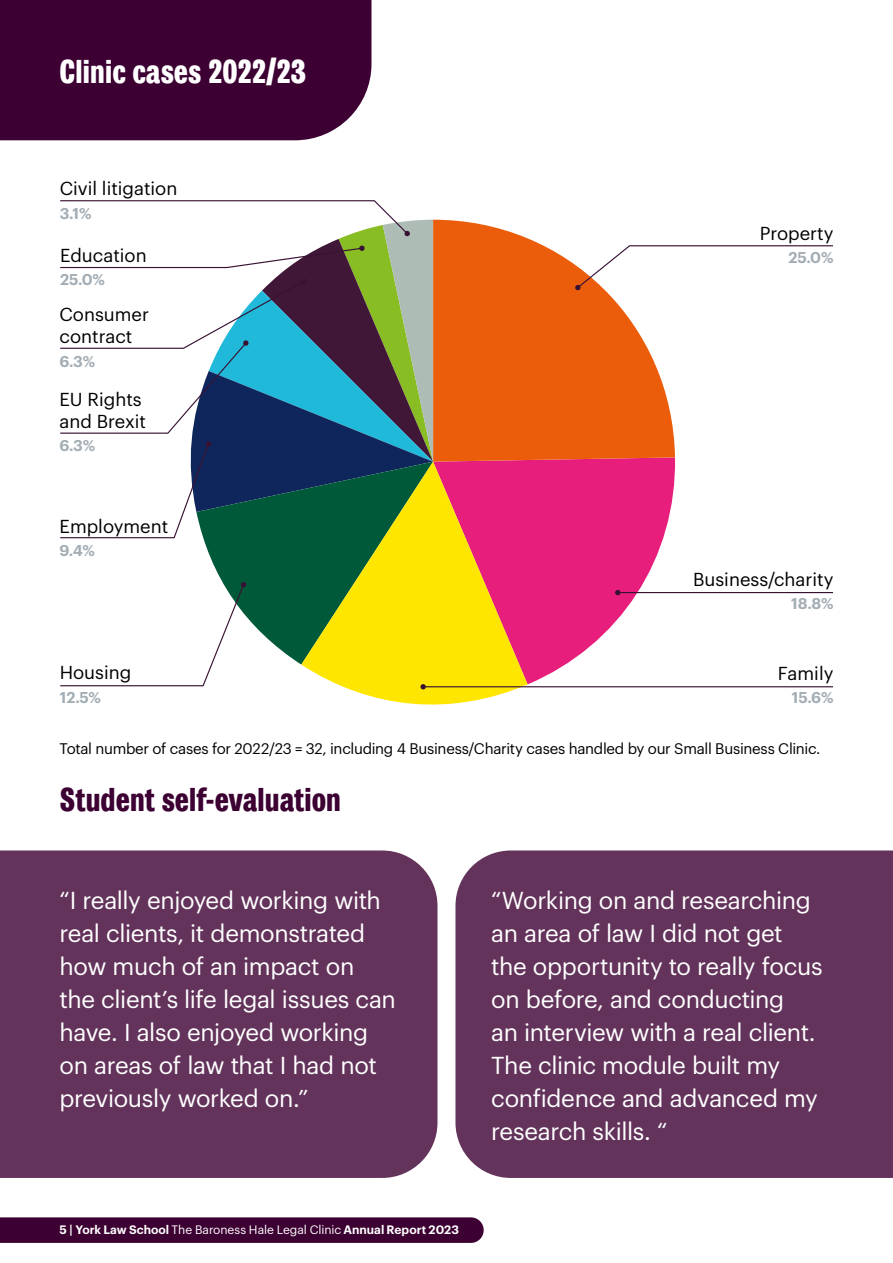
<style>
.page{position:relative;width:893px;height:1263px;background:#fff}
.page>*{position:absolute;margin:0;border:0;box-sizing:border-box;transform-origin:0 0}
.New_H2{font:600 condensed 33px "York Grot";letter-spacing:-.01em;color:#3c0032}
.New_H2-2{font:600 condensed 33px "York Grot";letter-spacing:-.01em;color:#fff}
.NEW_quote{font:24px/33px "Graphik";letter-spacing:-.015em;color:#fff}
.t1{font:18.45px/22px "Graphik";color:#000}
.t2{font:600 15.3px "Graphik";color:#a3adb4}
.New_body{font:15px "Graphik";letter-spacing:-.02em;color:#000}
.t3{font:600 12px "Graphik";color:#fff}
.s1{font-weight:400}
</style>
<div class="page">
<svg style="left:0;top:1217px;width:484px;height:26px;background:#400637"></svg>
<div style="left:0;top:0;width:371px;height:140px;background:#3c0032"></div>
<div style="left:0;top:850px;width:437px;height:328px;background:#63335b"></div>
<div style="left:455px;top:850px;width:438px;height:328px;background:#63335b"></div>
<svg style="left:203px;top:539px;width:98px;height:126px;fill:#005939"></svg>
<svg style="left:528px;top:462px;width:149px;height:222px;fill:#e71e7c"></svg>
<svg style="left:301px;top:462px;width:227px;height:243px;background:#dba831"></svg>
<svg style="left:433px;top:220px;width:242px;height:242px;background:#ed7431"></svg>
<svg style="left:60px;top:200px;width:373px;height:339px"></svg>
<svg style="left:60px;top:582px;width:187px;height:105px"></svg>
<svg style="left:575px;top:245px;width:258px;height:46px"></svg>
<hr style="left:618px;top:592px;width:215px;height:1px;background:#381233">
<svg style="left:615px;top:590px;width:5px;height:5px"></svg>
<hr style="left:423px;top:686px;width:410px;height:1px;background:#381233">
<svg style="left:420px;top:684px;width:6px;height:5px"></svg>
<h2 class="New_H2-2" style="left:60px;top:52px;width:248px">Clinic cases 2022/23</h2>
<p class="t1" style="left:60px;top:176px;width:119px">Civil litigation</p>
<p class="t2" style="left:60px;top:202px;width:33px">3.1%</p>
<p class="t1" style="left:60px;top:242px;width:88px">Education</p>
<p class="t2" style="left:60px;top:268px;width:46px">25.0%</p>
<p class="t1" style="left:60px;top:302px;width:91px">Consumer contract</p>
<p class="t2" style="left:60px;top:349px;width:37px">6.3%</p>
<p class="t1" style="left:60px;top:387px;width:88px">EU Rights and Brexit</p>
<p class="t2" style="left:60px;top:434px;width:37px">6.3%</p>
<p class="t1" style="left:60px;top:513px;width:110px">Employment</p>
<p class="t2" style="left:60px;top:539px;width:37px">9.4%</p>
<p class="t1" style="left:60px;top:660px;width:73px">Housing</p>
<p class="t2" style="left:60px;top:686px;width:43px">12.5%</p>
<p class="t1" style="left:760px;top:220px;width:75px">Property</p>
<p class="t2" style="left:788px;top:246px;width:46px">25.0%</p>
<p class="t1" style="left:693px;top:566px;width:142px">Business/charity</p>
<p class="t2" style="left:791px;top:592px;width:44px">18.8%</p>
<p class="t1" style="left:778px;top:660px;width:57px">Family</p>
<p class="t2" style="left:792px;top:686px;width:43px">15.6%</p>
<p class="New_body" style="left:60px;top:737px;width:762px">Total number of cases for 2022/23 = 32, including 4 Business/Charity cases handled by our Small Business Clinic.</p>
<h2 class="New_H2" style="left:60px;top:780px;width:283px">Student self-evaluation</h2>
<p class="NEW_quote" style="left:60px;top:882px;width:338px">“I really enjoyed working with real clients, it demonstrated how much of an impact on the client’s life legal issues can have. I also enjoyed working on areas of law that I had not previously worked on.”</p>
<p class="NEW_quote" style="left:491px;top:882px;width:333px">“Working on and researching an area of law I did not get the opportunity to really focus on before, and conducting<br>an interview with a real client.<br>The clinic module built my confidence and advanced my research skills. “</p>
<p class="t3" style="left:60px;top:1221px;width:401px">5 | York Law School <span class="s1">The Baroness Hale Legal Clinic</span> Annual Report 2023</p>
</div>
